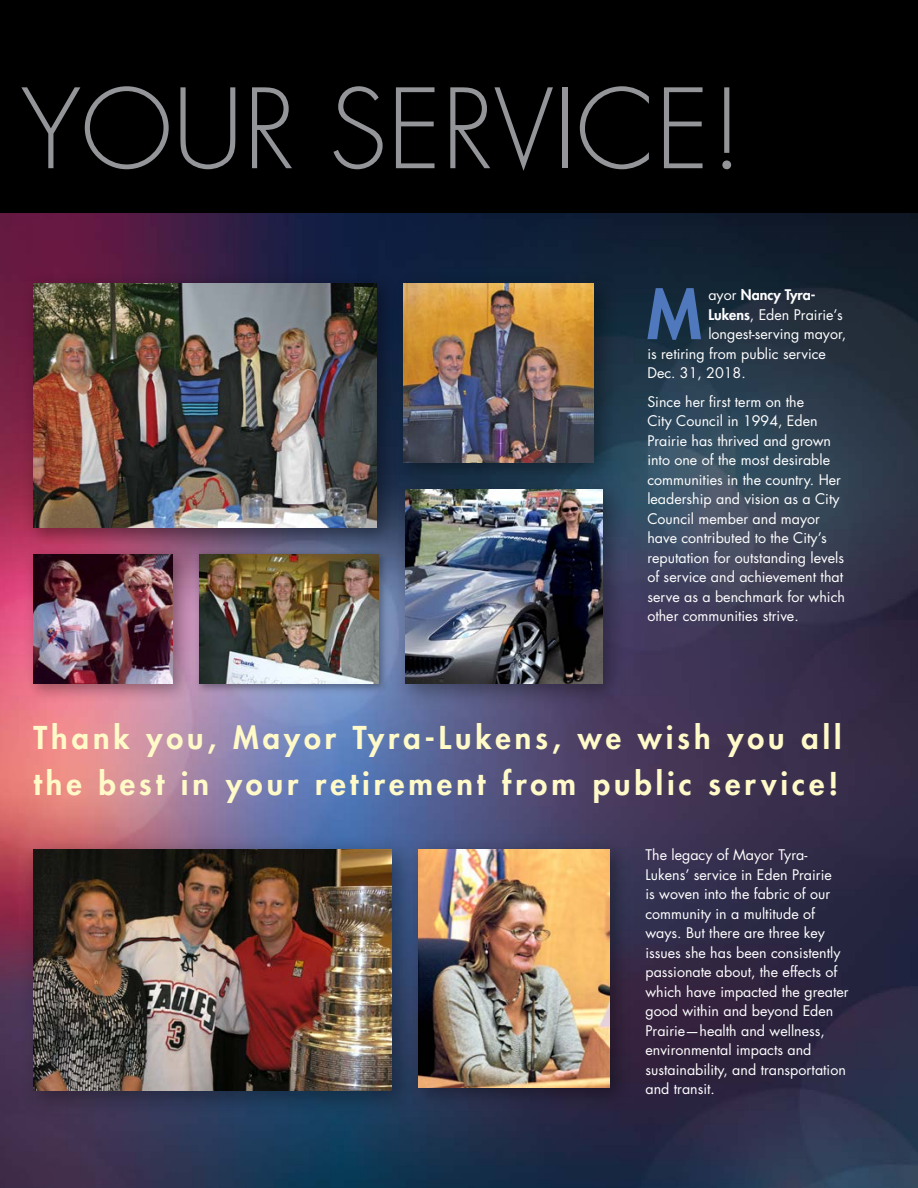
<style>
.page{position:relative;width:918px;height:1188px;background:#fff}
.page>*{position:absolute;margin:0;border:0;box-sizing:border-box;transform-origin:0 0}
.t1{font:300 107.25px "Futura";color:#939598}
.t2{font:800 66px "Futura";color:#5078bc}
.t3{font:800 30.6px/45.9px "Futura";letter-spacing:.13em;color:#fffac8}
.t4{font:14.25px/19.5px "Futura";color:#fff}
.t5{font:800 14.25px "Futura";color:#fff}
.s1{font-weight:400}
.s2{font-weight:800}
</style>
<div class="page">
<div style="left:0;top:0;width:918px;height:214px;background:#000"></div>
<img style="left:0;top:214px;width:918px;height:974px">
<div style="left:24px;top:544px;width:168px;height:158px;background:#000;opacity:.35"></div>
<img style="left:33px;top:554px;width:140px;height:129px">
<div style="left:393px;top:477px;width:235px;height:231px;background:#000;opacity:.35"></div>
<img style="left:405px;top:489px;width:198px;height:194px">
<div style="left:391px;top:271px;width:227px;height:216px;background:#000;opacity:.35"></div>
<img style="left:404px;top:283px;width:189px;height:179px">
<div style="left:20px;top:835px;width:399px;height:283px;background:#000;opacity:.35"></div>
<img style="left:33px;top:849px;width:359px;height:242px">
<div style="left:194px;top:549px;width:195px;height:145px;background:#000;opacity:.35"></div>
<img style="left:200px;top:554px;width:178px;height:129px">
<div style="left:22px;top:272px;width:376px;height:277px;background:#000;opacity:.35"></div>
<img style="left:33px;top:283px;width:344px;height:244px">
<div style="left:408px;top:837px;width:223px;height:273px;background:#000;opacity:.35"></div>
<img style="left:419px;top:849px;width:190px;height:238px">
<h1 class="t1" style="left:21px;top:64px;width:724px">YOUR SERVICE!</h1>
<h2 class="t2" style="left:647px;top:273px;width:57px">M</h2>
<p class="t5" style="left:708px;top:286px;width:109px"><span class="s1">ayor</span> Nancy Tyra-</p>
<p class="t4" style="left:708px;top:305px;width:136px"><span class="s2">Lukens</span>, Eden Prairie’s</p>
<p class="t4" style="left:708px;top:324px;width:140px">longest-serving mayor,</p>
<p class="t4" style="left:647px;top:344px;width:180px">is retiring from public service</p>
<p class="t4" style="left:647px;top:363px;width:100px">Dec. 31, 2018.</p>
<p class="t4" style="left:647px;top:392px;width:199px">Since her first term on the<br>City Council in 1994, Eden<br>Prairie has thrived and grown into one of the most desirable communities in the country. Her leadership and vision as a City<br>Council member and mayor have contributed to the City’s reputation for outstanding levels of service and achievement that serve as a benchmark for which other communities strive.</p>
<h3 class="t3" style="left:33px;top:715px;width:809px">Thank you, Mayor Tyra-Lukens, we wish you all the best in your retirement from public service!</h3>
<p class="t4" style="left:645px;top:845px;width:205px">The legacy of Mayor Tyra-<br>Lukens’ service in Eden Prairie<br>is woven into the fabric of our community in a multitude of ways. But there are three key issues she has been consistently passionate about, the effects of which have impacted the greater good within and beyond Eden<br>Prairie—health and wellness, environmental impacts and sustainability, and transportation and transit.</p>
</div>
